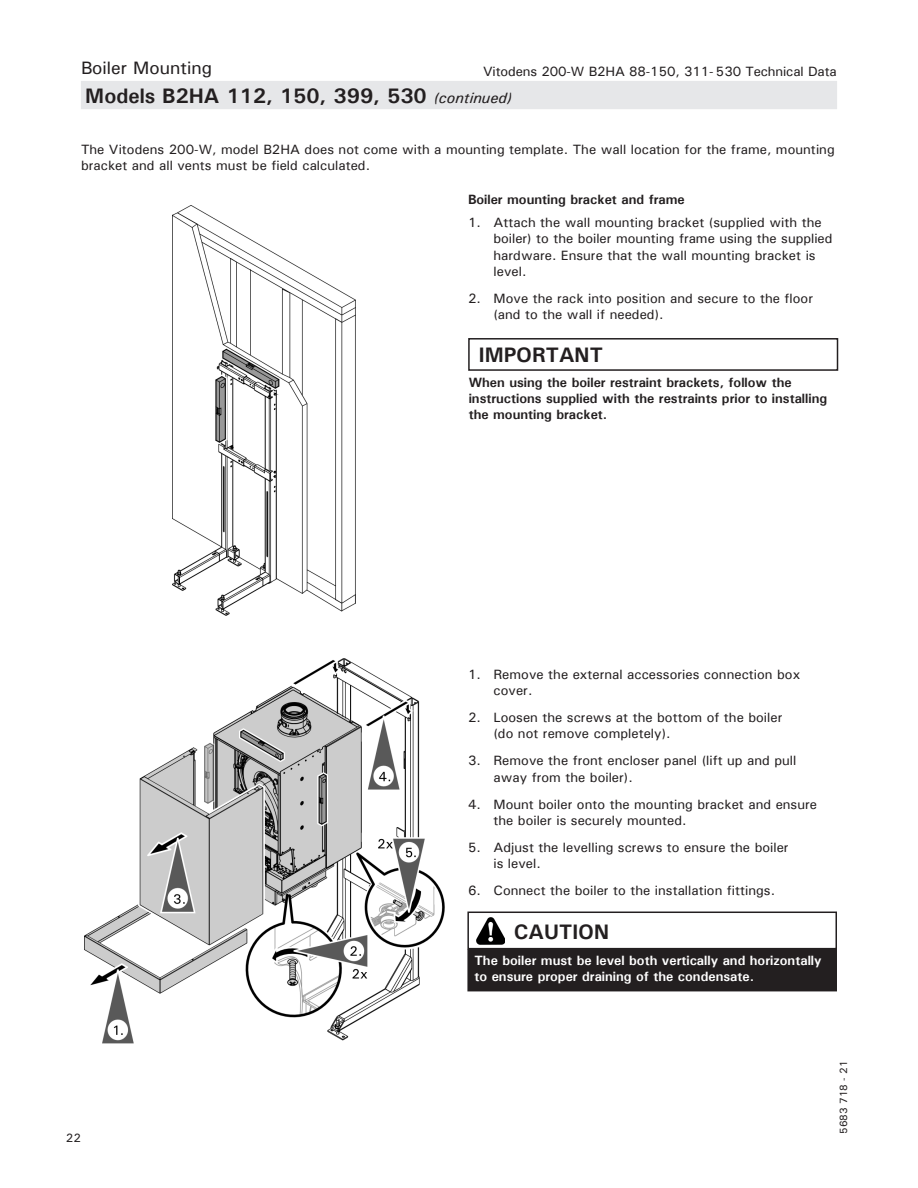
<style>
.page{position:relative;width:918px;height:1188px;background:#fff}
.page>*{position:absolute;margin:0;border:0;box-sizing:border-box;transform-origin:0 0}
.BAR_HEADINGS{font:700 21px "Univers";color:#231f20}
.SECTION_HEADINGS{font:18px "Univers";color:#231f20}
.t1{font:13.5px/16.2px "Univers";color:#231f20}
.t2{font:700 13.5px/16.2px "Univers";color:#231f20}
.t3{font:700 13.5px/16.2px "Univers";color:#fff}
.t4{font:12px "Univers";color:#231f20}
.t5{font:10.5px "Univers";color:#231f20}
.s1{font-weight:400;font-style:italic;font-size:15px}
</style>
<div class="page">
<div style="left:79px;top:79px;width:760px;height:32px;background:#e6e7e9;border:2px solid #fff"></div>
<div style="left:467px;top:912px;width:370px;height:37px;border:2px solid #231f20"></div>
<img style="left:476px;top:918px;width:29px;height:27px">
<div style="left:468px;top:950px;width:368px;height:41px;background:#231f20"></div>
<div style="left:467px;top:949px;width:370px;height:42px;border:2px solid #231f20"></div>
<img style="left:84px;top:659px;width:361px;height:385px">
<div style="left:468px;top:338px;width:370px;height:33px;border:2px solid #231f20"></div>
<img style="left:173px;top:205px;width:182px;height:410px">
<p class="SECTION_HEADINGS" style="left:81px;top:57px;width:133px">Boiler Mounting</p>
<p class="BAR_HEADINGS" style="left:85px;top:83px;width:428px">Models B2HA 112, 150, 399, 530 <span class="s1">(continued)</span></p>
<p class="t1" style="left:81px;top:141px;width:755px">The Vitodens 200-W, model B2HA does not come with a mounting template. The wall location for the frame, mounting bracket and all vents must be field calculated.</p>
<p class="t2" style="left:468px;top:191px;width:218px">Boiler mounting bracket and frame</p>
<p class="t1" style="left:494px;top:214px;width:341px;text-indent:-26px">1. Attach the wall mounting bracket (supplied with the boiler) to the boiler mounting frame using the supplied hardware. Ensure that the wall mounting bracket is level.</p>
<p class="t1" style="left:494px;top:290px;width:321px;text-indent:-26px">2. Move the rack into position and secure to the floor (and to the wall if needed).</p>
<p class="t1" style="left:483px;top:63px;width:355px">Vitodens 200-W B2HA 88-150, 311- 530 Technical Data</p>
<p class="BAR_HEADINGS" style="left:479px;top:342px;width:126px">IMPORTANT</p>
<p class="t2" style="left:469px;top:374px;width:360px">When using the boiler restraint brackets, follow the instructions supplied with the restraints prior to installing the mounting bracket.</p>
<p class="t4" style="left:66px;top:1131px;width:17px">22</p>
<p class="t1" style="left:494px;top:666px;width:308px;text-indent:-26px">1. Remove the external accessories connection box cover.</p>
<p class="t1" style="left:468px;top:709px;width:316px">2. Loosen the screws at the bottom of the boiler</p>
<p class="t1" style="left:494px;top:725px;width:179px">(do not remove completely).</p>
<p class="t1" style="left:468px;top:752px;width:330px">3. Remove the front encloser panel (lift up and pull</p>
<p class="t1" style="left:494px;top:769px;width:141px">away from the boiler).</p>
<p class="t1" style="left:494px;top:796px;width:325px;text-indent:-26px">4. Mount boiler onto the mounting bracket and ensure the boiler is securely mounted.</p>
<p class="t1" style="left:468px;top:839px;width:322px">5. Adjust the levelling screws to ensure the boiler</p>
<p class="t1" style="left:494px;top:855px;width:49px">is level.</p>
<p class="t1" style="left:468px;top:882px;width:309px">6. Connect the boiler to the installation fittings.</p>
<p class="BAR_HEADINGS" style="left:514px;top:919px;width:97px">CAUTION</p>
<p class="t3" style="left:475px;top:952px;width:349px">The boiler must be level both vertically and horizontally to ensure proper draining of the condensate.</p>
<p class="t5" style="left:837px;top:1134px;width:75px;rotate:-90deg">5683 718 - 21</p>
</div>
